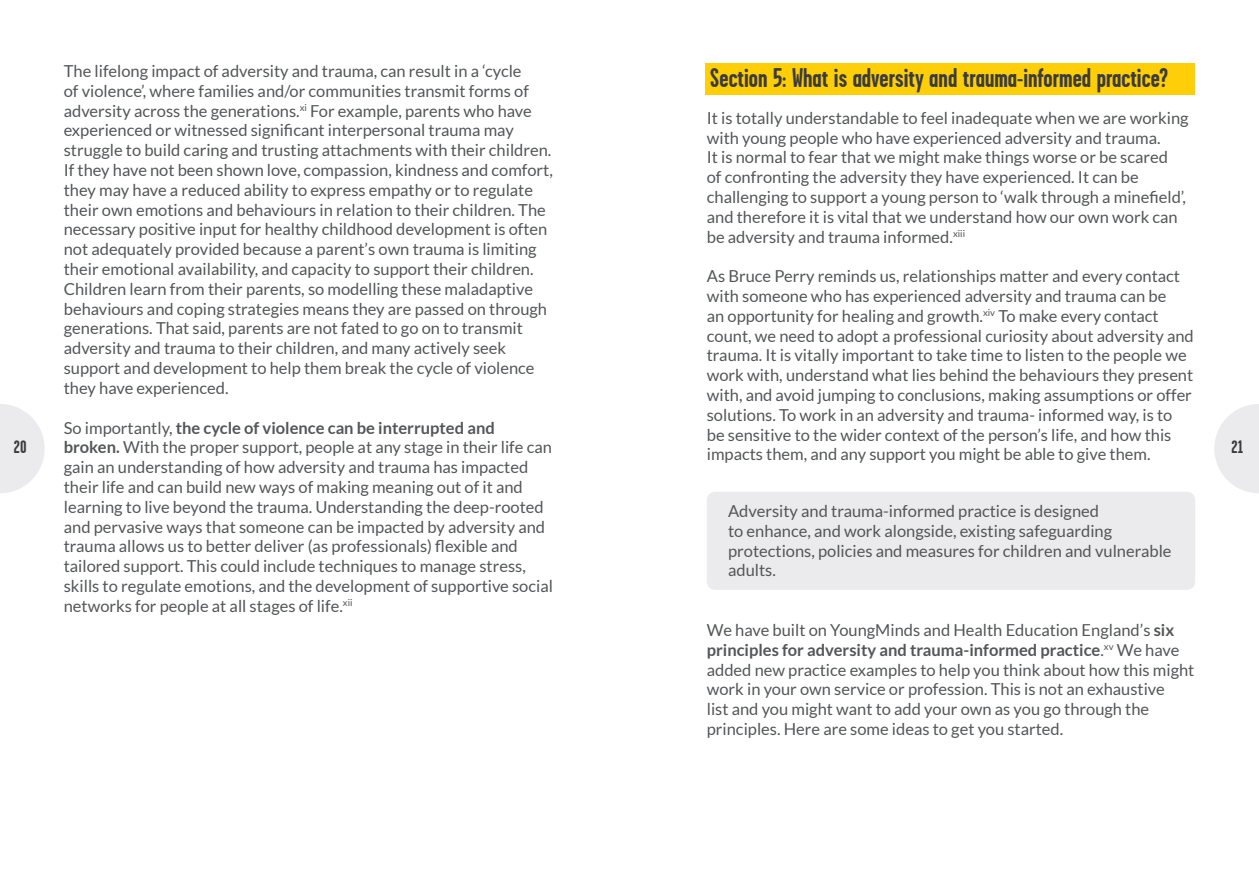
<style>
.page{position:relative;width:1259px;height:893px;background:#fff}
.page>*{position:absolute;margin:0;border:0;box-sizing:border-box;transform-origin:0 0}
.t1{font:700 27px "Garage Gothic";color:#3c3c3d}
.t2{font:700 18px "Garage Gothic";color:#3c3c3d}
.t3{font:16.5px/19.8px "Lato";color:#545557}
.s1{font-weight:700}
</style>
<div class="page">
<svg style="left:0;top:404px;width:45px;height:89px"></svg>
<svg style="left:1214px;top:404px;width:45px;height:89px"></svg>
<div style="left:705px;top:64px;width:489px;height:31px;background:#fece08"></div>
<div style="left:707px;top:492px;width:488px;height:98px;background:#ebebed;border-radius:9px"></div>
<p class="t3" style="left:64px;top:61px;width:491px">The lifelong impact of adversity and trauma, can result in a ‘cycle<br>of violence’, where families and/or communities transmit forms of adversity across the generations.<sup>xi</sup> For example, parents who have experienced or witnessed significant interpersonal trauma may struggle to build caring and trusting attachments with their children.<br>If they have not been shown love, compassion, kindness and comfort, they may have a reduced ability to express empathy or to regulate their own emotions and behaviours in relation to their children. The necessary positive input for healthy childhood development is often not adequately provided because a parent’s own trauma is limiting their emotional availability, and capacity to support their children.<br>Children learn from their parents, so modelling these maladaptive behaviours and coping strategies means they are passed on through generations. That said, parents are not fated to go on to transmit adversity and trauma to their children, and many actively seek support and development to help them break the cycle of violence they have experienced.</p>
<p class="t3" style="left:64px;top:417px;width:491px">So importantly, <span class="s1">the cycle of violence can be interrupted and broken.</span> With the proper support, people at any stage in their life can gain an understanding of how adversity and trauma has impacted their life and can build new ways of making meaning out of it and learning to live beyond the trauma. Understanding the deep-rooted and pervasive ways that someone can be impacted by adversity and trauma allows us to better deliver (as professionals) flexible and tailored support. This could include techniques to manage stress, skills to regulate emotions, and the development of supportive social networks for people at all stages of life.<sup>xii</sup></p>
<h1 class="t1" style="left:710px;top:64px;width:459px">Section 5: What is adversity and trauma-informed practice?</h1>
<p class="t3" style="left:707px;top:108px;width:483px">It is totally understandable to feel inadequate when we are working with young people who have experienced adversity and trauma.<br>It is normal to fear that we might make things worse or be scared<br>of confronting the adversity they have experienced. It can be challenging to support a young person to ‘walk through a minefield’, and therefore it is vital that we understand how our own work can be adversity and trauma informed.<sup>xiii</sup></p>
<p class="t3" style="left:707px;top:266px;width:488px">As Bruce Perry reminds us, relationships matter and every contact with someone who has experienced adversity and trauma can be<br>an opportunity for healing and growth.<sup>xiv</sup> To make every contact count, we need to adopt a professional curiosity about adversity and trauma. It is vitally important to take time to listen to the people we work with, understand what lies behind the behaviours they present with, and avoid jumping to conclusions, making assumptions or offer solutions. To work in an adversity and trauma- informed way, is to be sensitive to the wider context of the person’s life, and how this impacts them, and any support you might be able to give them.</p>
<p class="t2" style="left:14px;top:437px;width:14px">20</p>
<p class="t2" style="left:1231px;top:437px;width:13px">21</p>
<p class="t3" style="left:728px;top:501px;width:445px">Adversity and trauma-informed practice is designed<br>to enhance, and work alongside, existing safeguarding protections, policies and measures for children and vulnerable adults.</p>
<p class="t3" style="left:707px;top:620px;width:489px">We have built on YoungMinds and Health Education England’s <span class="s1">six principles for adversity and trauma-informed practice</span>.<sup>xv</sup> We have added new practice examples to help you think about how this might work in your own service or profession. This is not an exhaustive<br>list and you might want to add your own as you go through the principles. Here are some ideas to get you started.</p>
</div>
